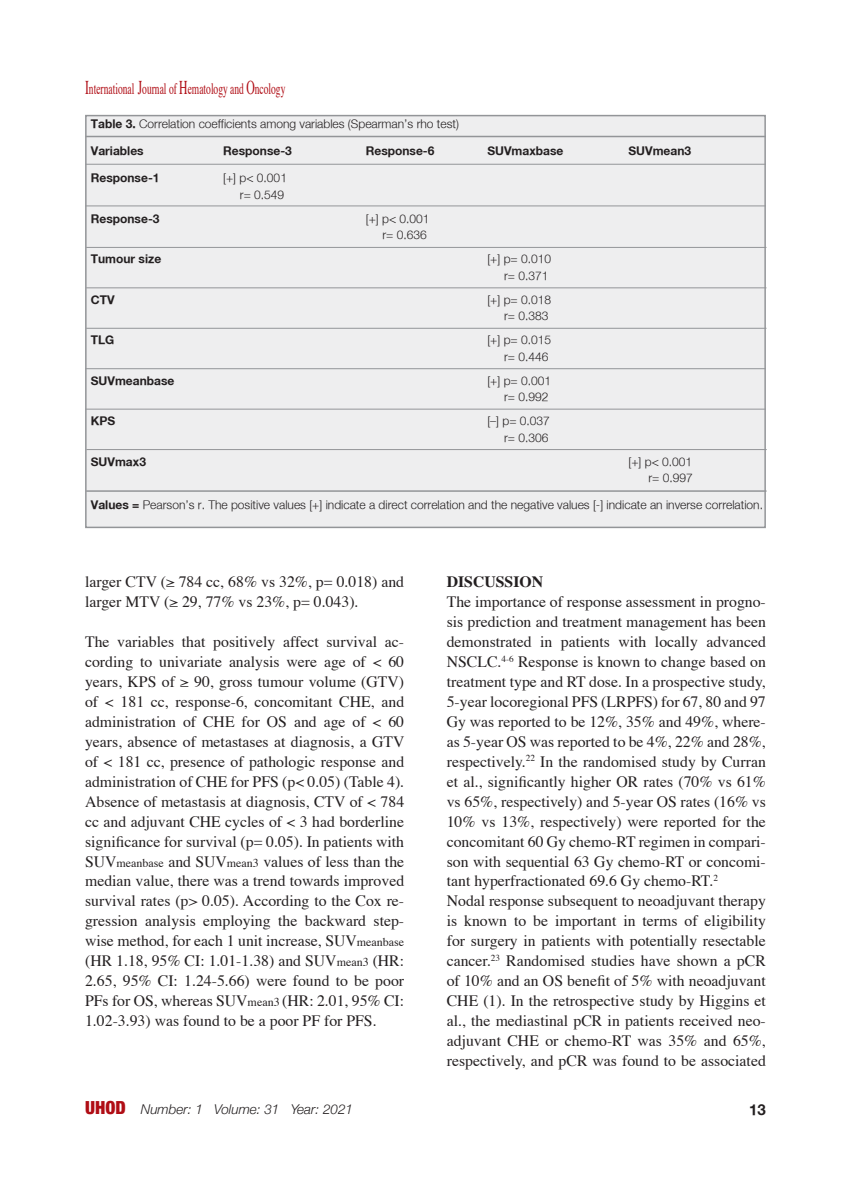
<style>
.page{position:relative;width:851px;height:1191px;background:#fff}
.page>*{position:absolute;margin:0;border:0;box-sizing:border-box;transform-origin:0 0}
.t1{font:15.9px "Times";color:#b00d15;scale:.6 1}
.t2{font:15.75px/20px "Times";color:#231f20;text-align:justify}
.t3{font:700 15.75px "Times";color:#231f20}
.t4{font:700 15px "Helvetica Neu";color:#231f20}
.t5{font:italic 300 13.5px "Helvetica Neue";color:#231f20}
.t6{font:300 12px "Helvetica Neu";color:#231f20}
.t7{font:700 12px "Helvetica Neu";color:#231f20}
.s1{font-size:19.5px}
.s2{font-weight:700}
.s3{font-size:12px}
.s4{font-weight:900;font-style:normal;font-stretch:condensed;font-size:18px;color:#b00d15}
</style>
<div class="page">
<div style="left:86px;top:116px;width:679px;height:411px;background:#eeeeef"></div>
<div style="left:85px;top:115px;width:680px;height:413px;border:2px solid #939598"></div>
<hr style="left:85px;top:136px;width:680px;height:1px;background:#939598">
<hr style="left:85px;top:164px;width:680px;height:1px;background:#939598">
<hr style="left:85px;top:206px;width:680px;height:1px;background:#939598">
<hr style="left:86px;top:247px;width:680px;height:1px;background:#939598">
<hr style="left:86px;top:287px;width:680px;height:1px;background:#939598">
<hr style="left:86px;top:328px;width:680px;height:1px;background:#939598">
<hr style="left:85px;top:368px;width:680px;height:1px;background:#939598">
<hr style="left:85px;top:409px;width:680px;height:1px;background:#939598">
<hr style="left:86px;top:449px;width:680px;height:1px;background:#939598">
<hr style="left:86px;top:490px;width:680px;height:2px;background:#939598">
<p class="t1" style="left:85px;top:78px;width:335px"><span class="s1">I</span>nternational <span class="s1">J</span>ournal of <span class="s1">H</span>ematology and <span class="s1">O</span>ncology</p>
<p class="t6" style="left:91px;top:116px;width:369px"><span class="s2">Table 3.</span> Correlation coefficients among variables (Spearman’s rho test)</p>
<p class="t7" style="left:91px;top:143px;width:54px">Variables</p>
<p class="t7" style="left:223px;top:143px;width:70px">Response-3</p>
<p class="t7" style="left:366px;top:143px;width:70px">Response-6</p>
<p class="t7" style="left:487px;top:143px;width:77px">SUVmaxbase</p>
<p class="t7" style="left:628px;top:143px;width:64px">SUVmean3</p>
<p class="t7" style="left:91px;top:170px;width:70px">Response-1</p>
<p class="t6" style="left:223px;top:170px;width:65px">[+] p&lt; 0.001</p>
<p class="t6" style="left:240px;top:187px;width:46px">r= 0.549</p>
<p class="t7" style="left:91px;top:211px;width:70px">Response-3</p>
<p class="t6" style="left:366px;top:211px;width:65px">[+] p&lt; 0.001</p>
<p class="t6" style="left:382px;top:227px;width:46px">r= 0.636</p>
<p class="t7" style="left:91px;top:251px;width:72px">Tumour size</p>
<p class="t6" style="left:487px;top:251px;width:65px">[+] p= 0.010</p>
<p class="t6" style="left:504px;top:268px;width:46px">r= 0.371</p>
<p class="t7" style="left:91px;top:292px;width:25px">CTV</p>
<p class="t6" style="left:487px;top:292px;width:65px">[+] p= 0.018</p>
<p class="t6" style="left:504px;top:308px;width:46px">r= 0.383</p>
<p class="t7" style="left:91px;top:332px;width:25px">TLG</p>
<p class="t6" style="left:487px;top:332px;width:65px">[+] p= 0.015</p>
<p class="t6" style="left:504px;top:349px;width:46px">r= 0.446</p>
<p class="t7" style="left:91px;top:373px;width:85px">SUVmeanbase</p>
<p class="t6" style="left:487px;top:373px;width:65px">[+] p= 0.001</p>
<p class="t6" style="left:504px;top:389px;width:46px">r= 0.992</p>
<p class="t7" style="left:91px;top:413px;width:26px">KPS</p>
<p class="t6" style="left:487px;top:413px;width:64px">[–] p= 0.037</p>
<p class="t6" style="left:504px;top:430px;width:46px">r= 0.306</p>
<p class="t7" style="left:91px;top:454px;width:57px">SUVmax3</p>
<p class="t6" style="left:628px;top:454px;width:65px">[+] p&lt; 0.001</p>
<p class="t6" style="left:648px;top:470px;width:46px">r= 0.997</p>
<p class="t6" style="left:91px;top:497px;width:673px"><span class="s2">Values =</span> Pearson’s r. The positive values [+] indicate a direct correlation and the negative values [-] indicate an inverse correlation.</p>
<p class="t2" style="left:85px;top:573px;width:320px">larger CTV (≥ 784 cc, 68% vs 32%, p= 0.018) and larger MTV (≥ 29, 77% vs 23%, p= 0.043).</p>
<p class="t2" style="left:85px;top:632px;width:321px">The variables that positively affect survival ac&shy;cording to univariate analysis were age of &lt; 60 years, KPS of ≥ 90, gross tumour volume (GTV) of &lt; 181 cc, response-6, concomitant CHE, and administration of CHE for OS and age of &lt; 60 years, absence of metastases at diagnosis, a GTV of &lt; 181 cc, presence of pathologic response and administration of CHE for PFS (p&lt; 0.05) (Table 4).<br>Absence of metastasis at diagnosis, CTV of &lt; 784 cc and adjuvant CHE cycles of &lt; 3 had borderline significance for survival (p= 0.05). In patients with SUV<span class="s3">meanbase</span> and SUV<span class="s3">mean3</span> values of less than the median value, there was a trend towards improved survival rates (p&gt; 0.05). According to the Cox re&shy;gression analysis employing the backward step&shy;wise method, for each 1 unit increase, SUV<span class="s3">meanbase </span>(HR 1.18, 95% CI: 1.01-1.38) and SUV<span class="s3">mean3</span> (HR:<br>2.65, 95% CI: 1.24-5.66) were found to be poor PFs for OS, whereas SUV<span class="s3">mean3</span> (HR: 2.01, 95% CI:<br>1.02-3.93) was found to be a poor PF for PFS.</p>
<p class="t3" style="left:446px;top:571px;width:98px">DISCUSSION</p>
<p class="t2" style="left:446px;top:593px;width:320px">The importance of response assessment in progno&shy;sis prediction and treatment management has been demonstrated in patients with locally advanced NSCLC.<sup>4-6</sup> Response is known to change based on treatment type and RT dose. In a prospective study, 5-year locoregional PFS (LRPFS) for 67, 80 and 97<br>Gy was reported to be 12%, 35% and 49%, where&shy;as 5-year OS was reported to be 4%, 22% and 28%, respectively.<sup>22</sup> In the randomised study by Curran et al., significantly higher OR rates (70% vs 61% vs 65%, respectively) and 5-year OS rates (16% vs 10% vs 13%, respectively) were reported for the concomitant 60 Gy chemo-RT regimen in compari&shy;son with sequential 63 Gy chemo-RT or concomi&shy;tant hyperfractionated 69.6 Gy chemo-RT.<sup>2</sup></p>
<p class="t2" style="left:446px;top:892px;width:320px">Nodal response subsequent to neoadjuvant therapy is known to be important in terms of eligibility for surgery in patients with potentially resectable cancer.<sup>23</sup> Randomised studies have shown a pCR of 10% and an OS benefit of 5% with neoadjuvant CHE (1). In the retrospective study by Higgins et al., the mediastinal pCR in patients received neo&shy;adjuvant CHE or chemo-RT was 35% and 65%, respectively, and pCR was found to be associated</p>
<p class="t5" style="left:85px;top:1098px;width:269px"><span class="s4">UHOD</span> Number: 1 Volume: 31 Year: 2021</p>
<p class="t4" style="left:749px;top:1100px;width:18px">13</p>
</div>
